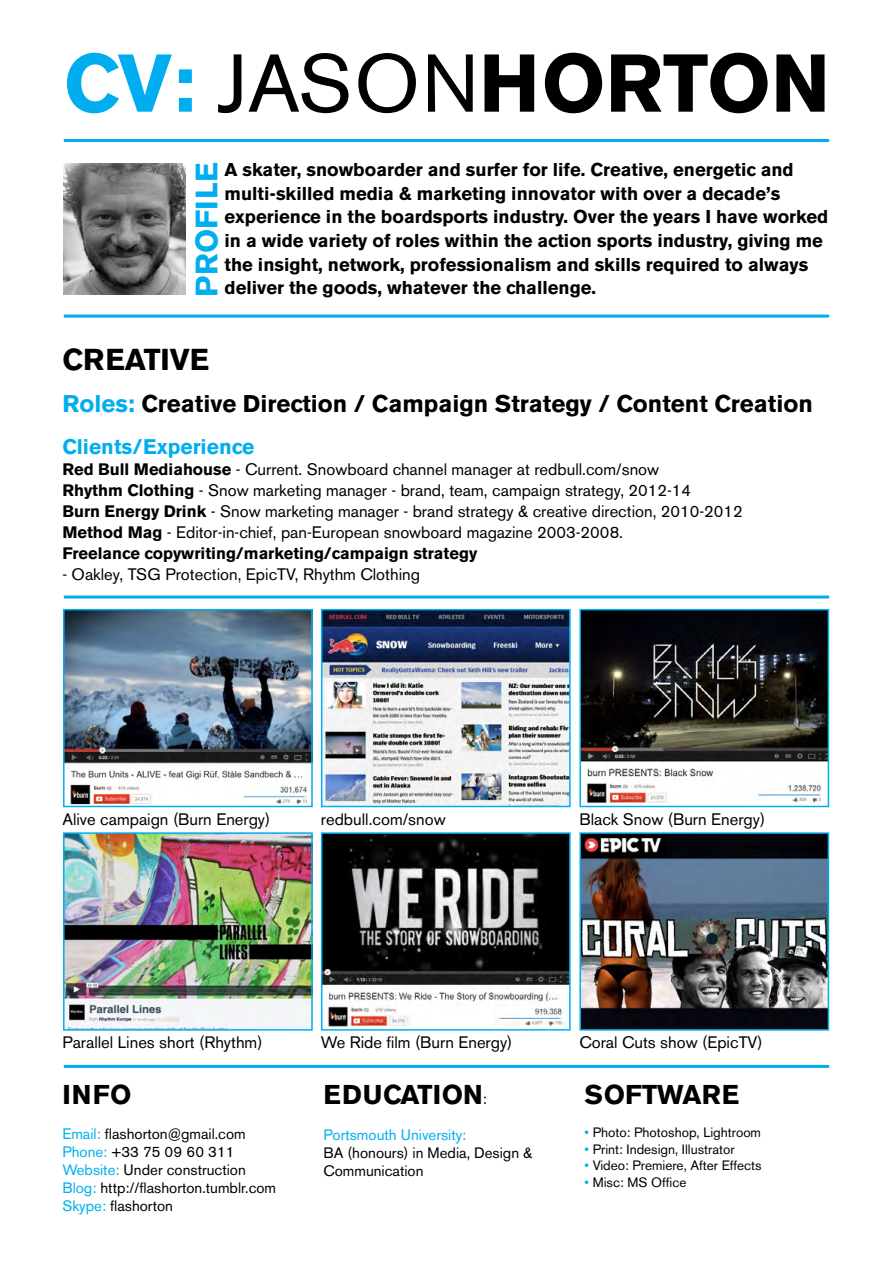
<style>
.page{position:relative;width:893px;height:1263px;background:#fff}
.page>*{position:absolute;margin:0;border:0;box-sizing:border-box;transform-origin:0 0}
.t1{font:700 81px "Akzidenz Grotesk BE";color:#000}
.t2{font:700 30.75px "Akzidenz Grotesk BE";letter-spacing:.01em;color:#00aeef}
.t3{font:700 30px "Akzidenz Grotesk BE";color:#000}
.t4{font:700 27px "Akzidenz Grotesk BE";letter-spacing:.02em;color:#000}
.t5{font:700 27px "Akzidenz Grotesk BE";color:#000}
.t6{font:700 24px "Akzidenz Grotesk BE";color:#000}
.t7{font:700 21px "Akzidenz Grotesk BE";color:#00aeef}
.t8{font:700 18.45px/23.5px "Akzidenz Grotesk BE";color:#000}
.t9{font:16.5px/21px "Akzidenz Grotesk BE";color:#000}
.t10{font:15px/18px "Akzidenz Grotesk BE";color:#000}
.t11{font:15px "Akzidenz Grotesk BE";color:#00aeef}
.t12{font:13.5px "Akzidenz Grotesk BE";color:#000}
.s1{color:#00aeef}
.s2{font-weight:400}
.s3{font-weight:700}
.s4{font-weight:400;font-size:15px}
</style>
<div class="page">
<hr style="left:64px;top:139px;width:765px;height:3px;background:#00aeef">
<hr style="left:64px;top:315px;width:765px;height:3px;background:#00aeef">
<hr style="left:64px;top:595px;width:765px;height:3px;background:#00aeef">
<hr style="left:64px;top:1065px;width:765px;height:3px;background:#00aeef">
<img style="left:64px;top:163px;width:121px;height:131px">
<img style="left:66px;top:612px;width:244px;height:192px">
<div style="left:63px;top:609px;width:250px;height:198px;border:2px solid #00aeef"></div>
<img style="left:66px;top:835px;width:244px;height:193px">
<div style="left:63px;top:832px;width:250px;height:199px;border:2px solid #00aeef"></div>
<img style="left:324px;top:612px;width:244px;height:192px">
<div style="left:321px;top:609px;width:250px;height:198px;border:2px solid #00aeef"></div>
<img style="left:324px;top:835px;width:244px;height:192px">
<div style="left:321px;top:832px;width:250px;height:199px;border:2px solid #00aeef"></div>
<img style="left:582px;top:612px;width:244px;height:192px">
<div style="left:579px;top:609px;width:250px;height:198px;border:2px solid #00aeef"></div>
<img style="left:582px;top:835px;width:244px;height:193px">
<div style="left:579px;top:832px;width:250px;height:199px;border:2px solid #00aeef"></div>
<h1 class="t1" style="left:64px;top:37px;width:768px"><span class="s1">CV:</span> <span class="s2">Jason</span>Horton</h1>
<p class="t8" style="left:225px;top:158px;width:605px">A skater, snowboarder and surfer for life. Creative, energetic and multi-skilled media &amp; marketing innovator with over a decade’s experience in the boardsports industry. Over the years I have worked in a wide variety of roles within the action sports industry, giving me the insight, network, professionalism and skills required to always</p>
<h2 class="t2" style="left:189px;top:296px;width:136px;rotate:-90deg">Profile</h2>
<p class="t8" style="left:225px;top:276px;width:373px">deliver the goods, whatever the challenge.</p>
<h3 class="t3" style="left:62px;top:342px;width:148px">creative</h3>
<h3 class="t6" style="left:62px;top:390px;width:752px"><span class="s1">Roles:</span> Creative Direction / Campaign Strategy / Content Creation</h3>
<p class="t7" style="left:62px;top:435px;width:194px">Clients/Experience</p>
<p class="t9" style="left:62px;top:459px;width:682px"><span class="s3">Red Bull Mediahouse</span> - Current. Snowboard channel manager at redbull.com/snow<br><span class="s3">Rhythm Clothing</span> - Snow marketing manager - brand, team, campaign strategy, 2012-14<br><span class="s3">Burn Energy Drink</span> - Snow marketing manager - brand strategy &amp; creative direction, 2010-2012<br><span class="s3">Method Mag</span> - Editor-in-chief, pan-European snowboard magazine 2003-2008.<br><span class="s3">Freelance copywriting/marketing/campaign strategy</span></p>
<p class="t9" style="left:62px;top:564px;width:359px">- Oakley, TSG Protection, EpicTV, Rhythm Clothing</p>
<p class="t9" style="left:62px;top:808px;width:209px">Alive campaign (Burn Energy)</p>
<p class="t9" style="left:321px;top:808px;width:126px">redbull.com/snow</p>
<p class="t9" style="left:579px;top:808px;width:187px">Black Snow (Burn Energy)</p>
<p class="t9" style="left:62px;top:1032px;width:202px">Parallel Lines short (Rhythm)</p>
<h3 class="t4" style="left:62px;top:1079px;width:71px">info</h3>
<p class="t10" style="left:62px;top:1124px;width:215px"><span class="s1">Email:</span> flashorton@gmail.com<br><span class="s1">Phone:</span> +33 75 09 60 311<br><span class="s1">Website:</span> Under construction<br><span class="s1">Blog:</span> http://flashorton.tumblr.com<br><span class="s1">Skype:</span> flashorton</p>
<p class="t9" style="left:321px;top:1032px;width:193px">We Ride film (Burn Energy)</p>
<h3 class="t4" style="left:323px;top:1079px;width:165px">Education<span class="s4">:</span></h3>
<p class="t11" style="left:323px;top:1126px;width:144px">Portsmouth University:</p>
<p class="t10" style="left:323px;top:1144px;width:210px">BA (honours) in Media, Design &amp;<br>Communication</p>
<p class="t9" style="left:579px;top:1032px;width:185px">Coral Cuts show (EpicTV)</p>
<h3 class="t5" style="left:585px;top:1079px;width:156px">Software</h3>
<p class="t12" style="left:585px;top:1124px;width:178px"><span class="s1">•</span> Photo: Photoshop, Lightroom</p>
<p class="t12" style="left:585px;top:1141px;width:151px"><span class="s1">•</span> Print: Indesign, Illustrator</p>
<p class="t12" style="left:585px;top:1157px;width:178px"><span class="s1">•</span> Video: Premiere, After Effects</p>
<p class="t12" style="left:585px;top:1174px;width:103px"><span class="s1">•</span> Misc: MS Office</p>
</div>
